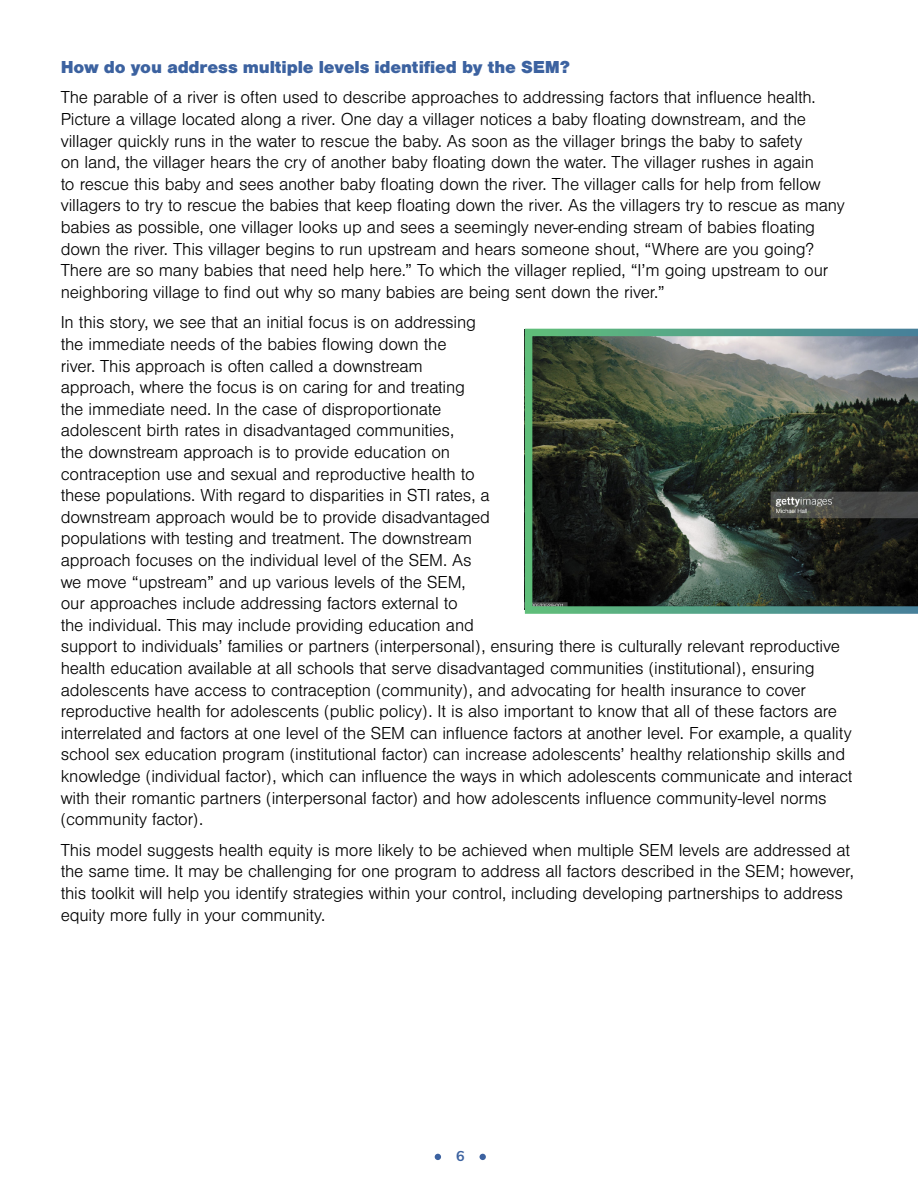
<style>
.page{position:relative;width:918px;height:1188px;background:#fff}
.page>*{position:absolute;margin:0;border:0;box-sizing:border-box;transform-origin:0 0}
.t1{font:300 18px/21.6px "Nimbus San";letter-spacing:-.01em;color:#000101}
.t2{font:900 18px "Nimbus San";letter-spacing:-.01em;color:#3c62a0}
.t3{font:700 14.25px "Nunito Sans";color:#3c62a0}
</style>
<div class="page">
<svg style="left:435px;top:1154px;width:6px;height:6px"></svg>
<svg style="left:480px;top:1154px;width:6px;height:6px"></svg>
<svg style="left:525px;top:329px;width:393px;height:285px;background:#3f4b41"></svg>
<h3 class="t2" style="left:61px;top:56px;width:511px">How do you address multiple levels identified by the SEM?</h3>
<p class="t1" style="left:61px;top:87px;width:786px">The parable of a river is often used to describe approaches to addressing factors that influence health.<br>Picture a village located along a river. One day a villager notices a baby floating downstream, and the villager quickly runs in the water to rescue the baby. As soon as the villager brings the baby to safety<br>on land, the villager hears the cry of another baby floating down the water. The villager rushes in again<br>to rescue this baby and sees another baby floating down the river. The villager calls for help from fellow villagers to try to rescue the babies that keep floating down the river. As the villagers try to rescue as many babies as possible, one villager looks up and sees a seemingly never-ending stream of babies floating down the river. This villager begins to run upstream and hears someone shout, “Where are you going?<br>There are so many babies that need help here.” To which the villager replied, “I’m going upstream to our neighboring village to find out why so many babies are being sent down the river.”</p>
<p class="t1" style="left:61px;top:312px;width:793px">In this story, we see that an initial focus is on addressing<br>the immediate needs of the babies flowing down the<br>river. This approach is often called a downstream<br>approach, where the focus is on caring for and treating<br>the immediate need. In the case of disproportionate<br>adolescent birth rates in disadvantaged communities,<br>the downstream approach is to provide education on<br>contraception use and sexual and reproductive health to<br>these populations. With regard to disparities in STI rates, a<br>downstream approach would be to provide disadvantaged<br>populations with testing and treatment. The downstream<br>approach focuses on the individual level of the SEM. As<br>we move “upstream” and up various levels of the SEM,<br>our approaches include addressing factors external to<br>the individual. This may include providing education and<br>support to individuals’ families or partners (interpersonal), ensuring there is culturally relevant reproductive health education available at all schools that serve disadvantaged communities (institutional), ensuring adolescents have access to contraception (community), and advocating for health insurance to cover reproductive health for adolescents (public policy). It is also important to know that all of these factors are interrelated and factors at one level of the SEM can influence factors at another level. For example, a quality school sex education program (institutional factor) can increase adolescents’ healthy relationship skills and knowledge (individual factor), which can influence the ways in which adolescents communicate and interact with their romantic partners (interpersonal factor) and how adolescents influence community-level norms (community factor).</p>
<p class="t1" style="left:61px;top:840px;width:795px">This model suggests health equity is more likely to be achieved when multiple SEM levels are addressed at the same time. It may be challenging for one program to address all factors described in the SEM; however, this toolkit will help you identify strategies within your control, including developing partnerships to address equity more fully in your community.</p>
<p class="t3" style="left:456px;top:1146px;width:10px">6</p>
</div>
